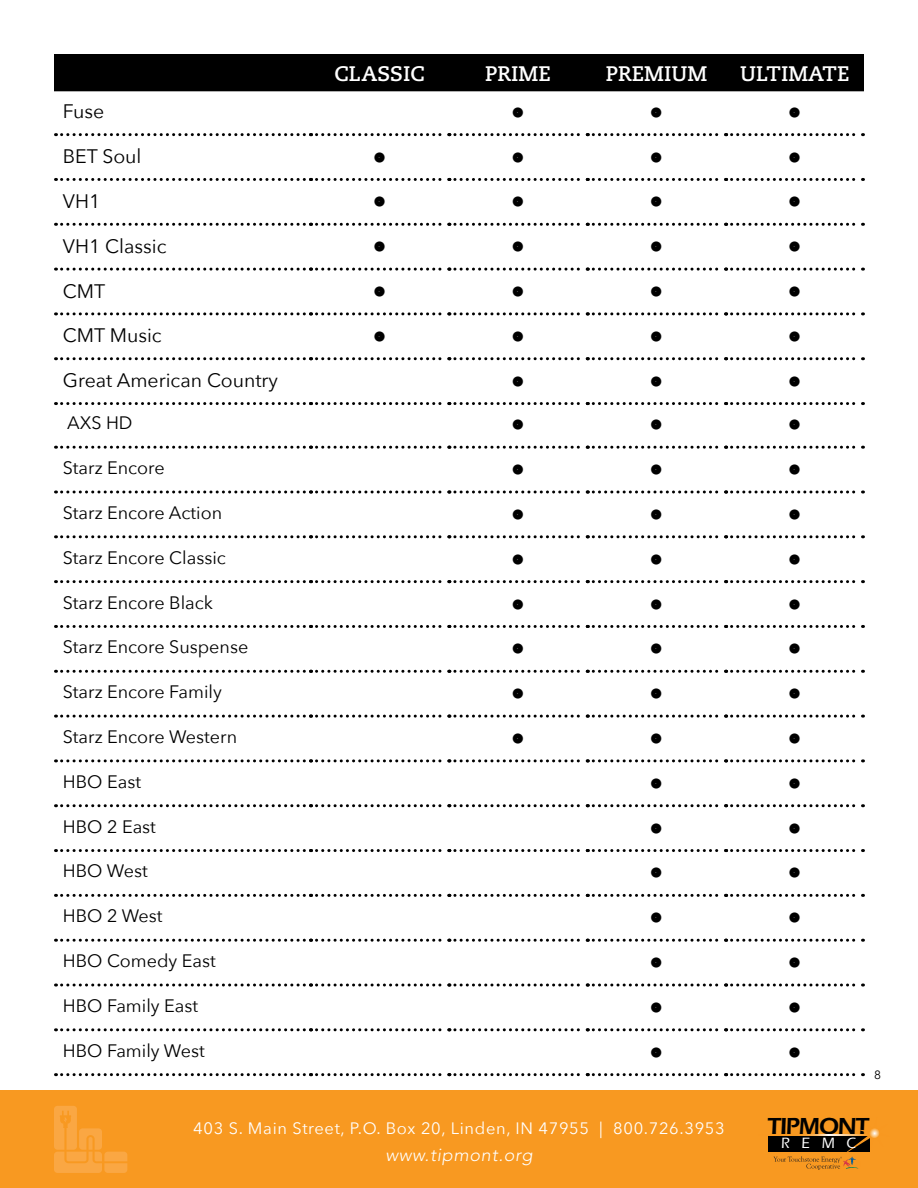
<style>
.page{position:relative;width:918px;height:1188px;background:#fff}
.page>*{position:absolute;margin:0;border:0;box-sizing:border-box;transform-origin:0 0}
.t1{font:600 24px "Eras ITC";letter-spacing:-.05em;color:#000}
.t2{font:700 21px "Caecilia";color:#fff}
.t3{font:19.5px "Avenir Next";color:#000}
.t4{font:18px "Avenir Next";color:#000}
.t5{font:italic 300 18px "Avenir LT Std";letter-spacing:.04em;color:#fff}
.t6{font:16.5px "Avenir Next";letter-spacing:.04em;color:#fff}
.t7{font:500 15.45px "Eras ITC";color:#fff}
.t8{font:12px "Avenir Next";color:#000}
</style>
<div class="page">
<div style="left:0;top:1091px;width:918px;height:97px;background:#f89921"></div>
<svg style="left:54px;top:1106px;width:73px;height:67px"></svg>
<div style="left:768px;top:1135px;width:101px;height:16px;background:#000"></div>
<svg style="left:773px;top:1128px;width:106px;height:42px"></svg>
<svg style="left:311px;top:490px;width:6px;height:4px"></svg>
<svg style="left:726px;top:446px;width:137px;height:3px"></svg>
<svg style="left:726px;top:490px;width:137px;height:4px"></svg>
<svg style="left:726px;top:535px;width:137px;height:3px"></svg>
<svg style="left:726px;top:580px;width:137px;height:3px"></svg>
<svg style="left:726px;top:625px;width:137px;height:3px"></svg>
<svg style="left:726px;top:670px;width:137px;height:3px"></svg>
<svg style="left:726px;top:715px;width:137px;height:3px"></svg>
<svg style="left:726px;top:759px;width:137px;height:3px"></svg>
<svg style="left:726px;top:804px;width:137px;height:3px"></svg>
<svg style="left:726px;top:849px;width:137px;height:3px"></svg>
<svg style="left:726px;top:894px;width:137px;height:3px"></svg>
<svg style="left:726px;top:939px;width:137px;height:3px"></svg>
<svg style="left:726px;top:984px;width:137px;height:3px"></svg>
<svg style="left:726px;top:1028px;width:137px;height:3px"></svg>
<svg style="left:726px;top:1073px;width:137px;height:3px"></svg>
<svg style="left:56px;top:446px;width:255px;height:3px"></svg>
<svg style="left:317px;top:446px;width:402px;height:3px"></svg>
<svg style="left:56px;top:490px;width:255px;height:4px"></svg>
<svg style="left:317px;top:490px;width:402px;height:4px"></svg>
<svg style="left:56px;top:535px;width:255px;height:3px"></svg>
<svg style="left:317px;top:535px;width:402px;height:3px"></svg>
<svg style="left:56px;top:580px;width:255px;height:3px"></svg>
<svg style="left:317px;top:580px;width:402px;height:3px"></svg>
<svg style="left:56px;top:625px;width:255px;height:3px"></svg>
<svg style="left:317px;top:625px;width:402px;height:3px"></svg>
<svg style="left:56px;top:670px;width:255px;height:3px"></svg>
<svg style="left:317px;top:670px;width:402px;height:3px"></svg>
<svg style="left:56px;top:715px;width:255px;height:3px"></svg>
<svg style="left:317px;top:715px;width:402px;height:3px"></svg>
<svg style="left:56px;top:759px;width:255px;height:3px"></svg>
<svg style="left:317px;top:759px;width:402px;height:3px"></svg>
<svg style="left:56px;top:804px;width:255px;height:3px"></svg>
<svg style="left:317px;top:804px;width:402px;height:3px"></svg>
<svg style="left:56px;top:849px;width:255px;height:3px"></svg>
<svg style="left:317px;top:849px;width:402px;height:3px"></svg>
<svg style="left:56px;top:894px;width:255px;height:3px"></svg>
<svg style="left:317px;top:894px;width:402px;height:3px"></svg>
<svg style="left:56px;top:939px;width:255px;height:3px"></svg>
<svg style="left:317px;top:939px;width:402px;height:3px"></svg>
<svg style="left:56px;top:984px;width:255px;height:3px"></svg>
<svg style="left:317px;top:984px;width:402px;height:3px"></svg>
<svg style="left:56px;top:1028px;width:255px;height:3px"></svg>
<svg style="left:317px;top:1028px;width:402px;height:3px"></svg>
<svg style="left:56px;top:1073px;width:255px;height:3px"></svg>
<svg style="left:317px;top:1073px;width:402px;height:3px"></svg>
<div style="left:54px;top:54px;width:810px;height:37px;background:#000"></div>
<svg style="left:317px;top:133px;width:402px;height:3px"></svg>
<svg style="left:726px;top:133px;width:137px;height:3px"></svg>
<svg style="left:317px;top:178px;width:402px;height:3px"></svg>
<svg style="left:726px;top:178px;width:137px;height:3px"></svg>
<svg style="left:317px;top:223px;width:402px;height:3px"></svg>
<svg style="left:726px;top:223px;width:137px;height:3px"></svg>
<svg style="left:317px;top:268px;width:402px;height:3px"></svg>
<svg style="left:726px;top:268px;width:137px;height:3px"></svg>
<svg style="left:317px;top:312px;width:402px;height:3px"></svg>
<svg style="left:726px;top:312px;width:137px;height:3px"></svg>
<svg style="left:317px;top:357px;width:402px;height:3px"></svg>
<svg style="left:726px;top:357px;width:137px;height:3px"></svg>
<svg style="left:317px;top:402px;width:402px;height:3px"></svg>
<svg style="left:726px;top:402px;width:137px;height:3px"></svg>
<svg style="left:56px;top:133px;width:255px;height:3px"></svg>
<svg style="left:56px;top:178px;width:255px;height:3px"></svg>
<svg style="left:56px;top:223px;width:255px;height:3px"></svg>
<svg style="left:56px;top:268px;width:255px;height:3px"></svg>
<svg style="left:56px;top:312px;width:255px;height:3px"></svg>
<svg style="left:56px;top:357px;width:255px;height:3px"></svg>
<svg style="left:56px;top:402px;width:255px;height:3px"></svg>
<p class="t3" style="left:63px;top:95px;width:43px">Fuse</p>
<p class="t3" style="left:63px;top:140px;width:80px">BET Soul</p>
<p class="t3" style="left:63px;top:185px;width:39px">VH1</p>
<p class="t3" style="left:63px;top:229px;width:105px">VH1 Classic</p>
<p class="t3" style="left:63px;top:274px;width:44px">CMT</p>
<p class="t3" style="left:63px;top:319px;width:100px">CMT Music</p>
<p class="t3" style="left:63px;top:364px;width:217px">Great American Country</p>
<p class="t4" style="left:67px;top:408px;width:67px">AXS HD</p>
<p class="t4" style="left:63px;top:453px;width:103px">Starz Encore</p>
<p class="t4" style="left:63px;top:497px;width:161px">Starz Encore Action</p>
<p class="t4" style="left:63px;top:542px;width:164px">Starz Encore Classic</p>
<p class="t4" style="left:63px;top:587px;width:152px">Starz Encore Black</p>
<p class="t4" style="left:63px;top:632px;width:187px">Starz Encore Suspense</p>
<p class="t4" style="left:63px;top:677px;width:160px">Starz Encore Family</p>
<p class="t4" style="left:63px;top:722px;width:176px">Starz Encore Western</p>
<p class="t4" style="left:63px;top:766px;width:80px">HBO East</p>
<p class="t4" style="left:63px;top:811px;width:95px">HBO 2 East</p>
<p class="t4" style="left:63px;top:856px;width:86px">HBO West</p>
<p class="t4" style="left:63px;top:901px;width:101px">HBO 2 West</p>
<p class="t4" style="left:63px;top:946px;width:154px">HBO Comedy East</p>
<p class="t4" style="left:63px;top:990px;width:137px">HBO Family East</p>
<p class="t4" style="left:63px;top:1035px;width:143px">HBO Family West</p>
<p class="t2" style="left:335px;top:61px;width:92px">CLASSIC</p>
<p class="t2" style="left:485px;top:61px;width:67px">PRIME</p>
<p class="t2" style="left:606px;top:61px;width:103px">PREMIUM</p>
<p class="t2" style="left:740px;top:61px;width:111px">ULTIMATE</p>
<p class="t8" style="left:874px;top:1065px;width:8px">8</p>
<p class="t6" style="left:193px;top:1114px;width:533px">403 S. Main Street, P.O. Box 20, Linden, IN 47955 | 800.726.3953</p>
<p class="t5" style="left:385px;top:1144px;width:149px">www.tipmont.org</p>
<h1 class="t1" style="left:767px;top:1112px;width:104px">TIPMONT</h1>
<p class="t7" style="left:781px;top:1134px;width:77px">R E M C</p>
</div>
